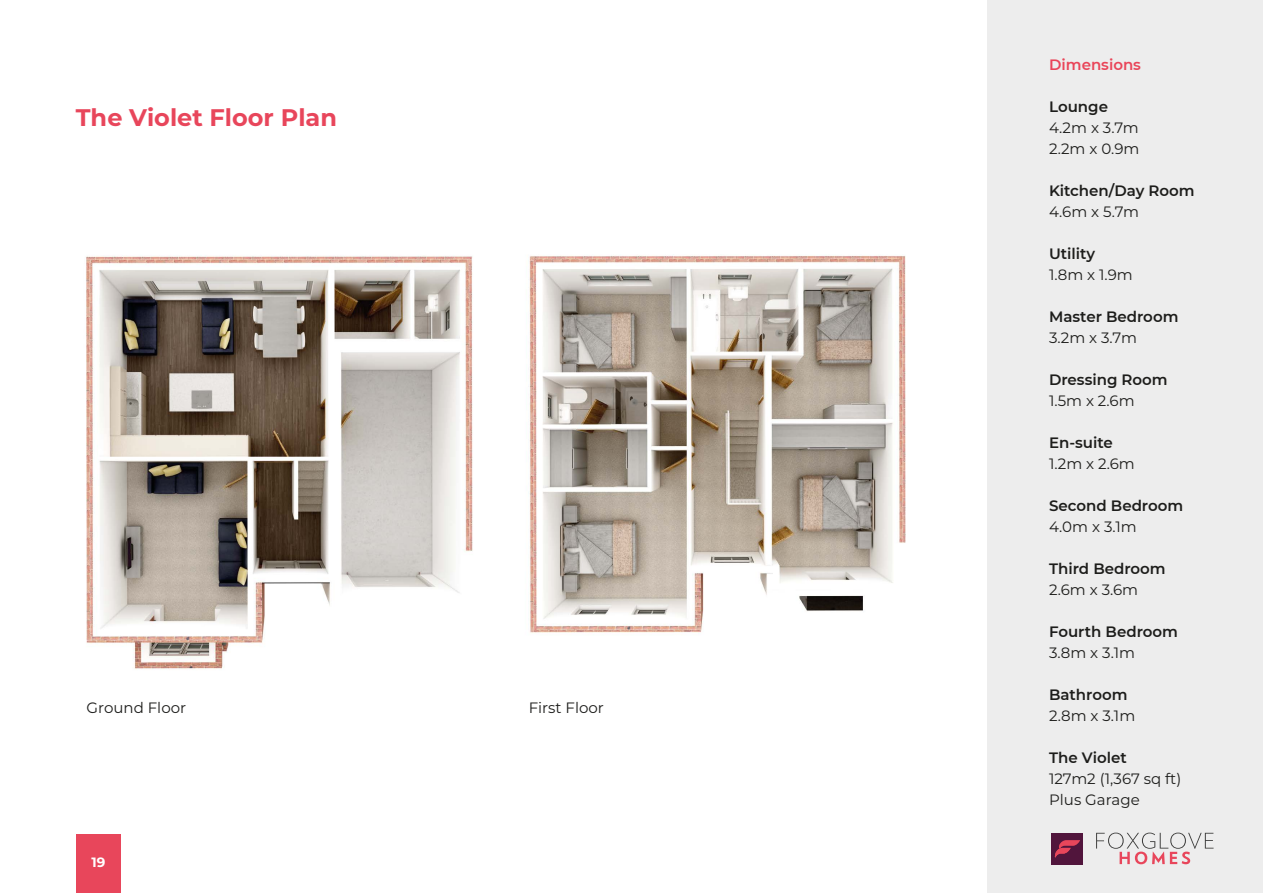
<style>
.page{position:relative;width:1263px;height:893px;background:#fff}
.page>*{position:absolute;margin:0;border:0;box-sizing:border-box;transform-origin:0 0}
.t1{font:700 24px "Montserrat";color:#e8465b}
.t2{font:15px/21px "Montserrat";color:#1d1d1b}
.t3{font:600 15px "Montserrat";color:#1d1d1b}
.t4{font:600 15px "Montserrat";color:#e94559}
.t5{font:700 13.5px "Montserrat";color:#fff}
</style>
<div class="page">
<div style="left:988px;top:0;width:275px;height:893px;background:#ededed"></div>
<img style="left:529px;top:255px;width:377px;height:378px">
<img style="left:86px;top:255px;width:387px;height:415px">
<div style="left:1052px;top:833px;width:31px;height:31px;background:#51153c"></div>
<svg style="left:1054px;top:833px;width:159px;height:31px"></svg>
<div style="left:76px;top:835px;width:44px;height:58px;background:#e8465b"></div>
<h1 class="t1" style="left:76px;top:100px;width:263px">The Violet Floor Plan</h1>
<p class="t2" style="left:87px;top:696px;width:101px">Ground Floor</p>
<p class="t2" style="left:529px;top:696px;width:77px">First Floor</p>
<p class="t5" style="left:91px;top:852px;width:15px">19</p>
<p class="t4" style="left:1049px;top:54px;width:93px">Dimensions</p>
<p class="t3" style="left:1049px;top:96px;width:60px">Lounge</p>
<p class="t2" style="left:1049px;top:117px;width:92px">4.2m x 3.7m<br>2.2m x 0.9m</p>
<p class="t3" style="left:1049px;top:180px;width:147px">Kitchen/Day Room</p>
<p class="t2" style="left:1049px;top:201px;width:91px">4.6m x 5.7m</p>
<p class="t3" style="left:1049px;top:243px;width:48px">Utility</p>
<p class="t2" style="left:1049px;top:264px;width:85px">1.8m x 1.9m</p>
<p class="t3" style="left:1049px;top:306px;width:131px">Master Bedroom</p>
<p class="t2" style="left:1049px;top:327px;width:89px">3.2m x 3.7m</p>
<p class="t3" style="left:1049px;top:369px;width:120px">Dressing Room</p>
<p class="t2" style="left:1049px;top:390px;width:87px">1.5m x 2.6m</p>
<p class="t3" style="left:1049px;top:432px;width:65px">En-suite</p>
<p class="t2" style="left:1049px;top:453px;width:87px">1.2m x 2.6m</p>
<p class="t3" style="left:1049px;top:495px;width:136px">Second Bedroom</p>
<p class="t2" style="left:1049px;top:516px;width:89px">4.0m x 3.1m</p>
<p class="t3" style="left:1049px;top:558px;width:118px">Third Bedroom</p>
<p class="t2" style="left:1049px;top:579px;width:91px">2.6m x 3.6m</p>
<p class="t3" style="left:1049px;top:621px;width:130px">Fourth Bedroom</p>
<p class="t2" style="left:1049px;top:642px;width:87px">3.8m x 3.1m</p>
<p class="t3" style="left:1049px;top:684px;width:80px">Bathroom</p>
<p class="t2" style="left:1049px;top:705px;width:88px">2.8m x 3.1m</p>
<p class="t3" style="left:1049px;top:747px;width:79px">The Violet</p>
<p class="t2" style="left:1049px;top:768px;width:134px">127m2 (1,367 sq ft)<br>Plus Garage</p>
</div>
